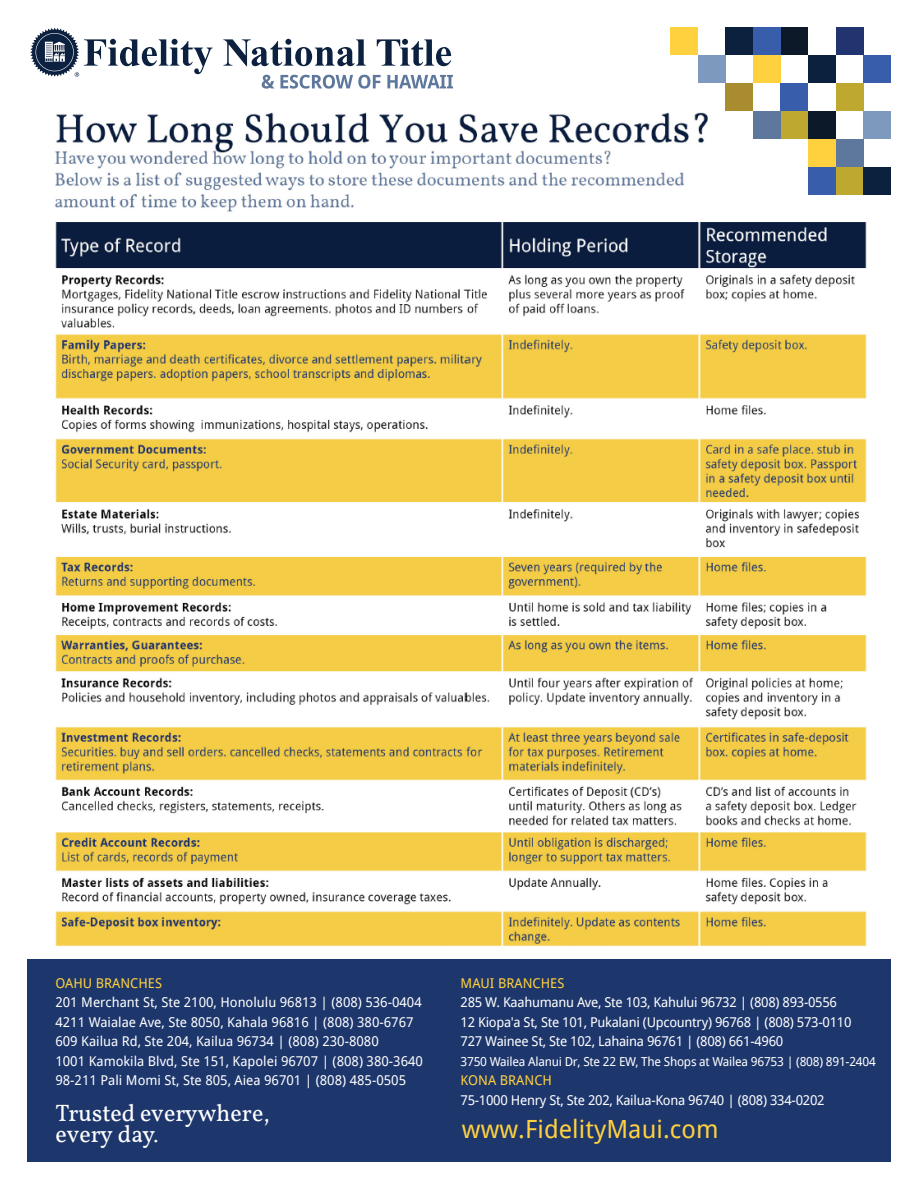
<style>
.page{position:relative;width:918px;height:1188px;background:#fff}
.page>*{position:absolute;margin:0;border:0;box-sizing:border-box;transform-origin:0 0}
.t1{font:32.1px "Myriad Pro";color:#fff}
.t2{font:25.05px "Droid Sans";letter-spacing:.005em;color:#ffd13f}
.t3{font:24px "Vollkorn";color:#fff}
.t4{font:13.5px "Droid Sans";color:#fff}
.t5{font:13.5px "Droid Sans";letter-spacing:-.02em;color:#fff}
.t6{font:13.5px "Droid Sans";letter-spacing:.005em;color:#ffd13f}
.t7{font:12.3px "Droid Sans";letter-spacing:-.02em;color:#fff}
</style>
<div class="page">
<img style="left:55px;top:94px;width:812px;height:853px">
<svg style="left:223px;top:39px;width:143px;height:27px"></svg>
<svg style="left:377px;top:39px;width:74px;height:27px"></svg>
<svg style="left:30px;top:28px;width:183px;height:49px"></svg>
<svg style="left:262px;top:75px;width:191px;height:14px"></svg>
<div style="left:27px;top:960px;width:864px;height:202px;background:#1d366c"></div>
<div style="left:836px;top:167px;width:27px;height:28px;background:#bea82f"></div>
<div style="left:863px;top:167px;width:28px;height:28px;background:#0b213e"></div>
<div style="left:836px;top:139px;width:27px;height:28px;background:#5e779d"></div>
<div style="left:863px;top:111px;width:28px;height:28px;background:#7d9abe"></div>
<div style="left:836px;top:83px;width:27px;height:28px;background:#bea82f"></div>
<div style="left:863px;top:55px;width:28px;height:28px;background:#385daa"></div>
<div style="left:836px;top:27px;width:27px;height:28px;background:#22346f"></div>
<div style="left:808px;top:167px;width:28px;height:28px;background:#385daa"></div>
<div style="left:808px;top:139px;width:28px;height:28px;background:#ffd13f"></div>
<div style="left:808px;top:111px;width:28px;height:28px;background:#0b1928"></div>
<div style="left:781px;top:111px;width:27px;height:28px;background:#bea82f"></div>
<div style="left:781px;top:83px;width:27px;height:28px;background:#385daa"></div>
<div style="left:808px;top:55px;width:28px;height:28px;background:#0b213e"></div>
<div style="left:781px;top:27px;width:27px;height:28px;background:#0b1928"></div>
<div style="left:753px;top:111px;width:28px;height:28px;background:#5e779d"></div>
<div style="left:726px;top:83px;width:27px;height:28px;background:#a98c2f"></div>
<div style="left:753px;top:55px;width:28px;height:28px;background:#ffd13f"></div>
<div style="left:753px;top:27px;width:28px;height:28px;background:#385daa"></div>
<div style="left:726px;top:27px;width:27px;height:28px;background:#0b213e"></div>
<div style="left:698px;top:55px;width:28px;height:28px;background:#7d9abe"></div>
<div style="left:670px;top:27px;width:28px;height:28px;background:#ffd13f"></div>
<p class="t6" style="left:55px;top:974px;width:108px">OAHU BRANCHES</p>
<p class="t4" style="left:55px;top:993px;width:368px">201 Merchant St, Ste 2100, Honolulu 96813 | (808) 536-0404</p>
<p class="t4" style="left:55px;top:1013px;width:360px">4211 Waialae Ave, Ste 8050, Kahala 96816 | (808) 380-6767</p>
<p class="t4" style="left:55px;top:1032px;width:325px">609 Kailua Rd, Ste 204, Kailua 96734 | (808) 230-8080</p>
<p class="t4" style="left:55px;top:1052px;width:369px">1001 Kamokila Blvd, Ste 151, Kapolei 96707 | (808) 380-3640</p>
<p class="t4" style="left:55px;top:1071px;width:352px">98-211 Pali Momi St, Ste 805, Aiea 96701 | (808) 485-0505</p>
<p class="t3" style="left:55px;top:1099px;width:216px">Trusted everywhere,</p>
<p class="t3" style="left:55px;top:1120px;width:105px">every day.</p>
<p class="t6" style="left:461px;top:974px;width:105px">MAUI BRANCHES</p>
<p class="t5" style="left:461px;top:993px;width:378px">285 W. Kaahumanu Ave, Ste 103, Kahului 96732 | (808) 893-0556</p>
<p class="t5" style="left:461px;top:1013px;width:392px">12 Kiopa'a St, Ste 101, Pukalani (Upcountry) 96768 | (808) 573-0110</p>
<p class="t5" style="left:461px;top:1032px;width:324px">727 Wainee St, Ste 102, Lahaina 96761 | (808) 661-4960</p>
<p class="t7" style="left:461px;top:1053px;width:417px">3750 Wailea Alanui Dr, Ste 22 EW, The Shops at Wailea 96753 | (808) 891-2404</p>
<p class="t6" style="left:461px;top:1071px;width:93px">KONA BRANCH</p>
<p class="t5" style="left:461px;top:1091px;width:366px">75-1000 Henry St, Ste 202, Kailua-Kona 96740 | (808) 334-0202</p>
<p class="t2" style="left:462px;top:1112px;width:258px">www.FidelityMaui.com</p>
<p class="t1" style="left:498px;top:1000px;width:129px">Cody Day</p>
</div>
